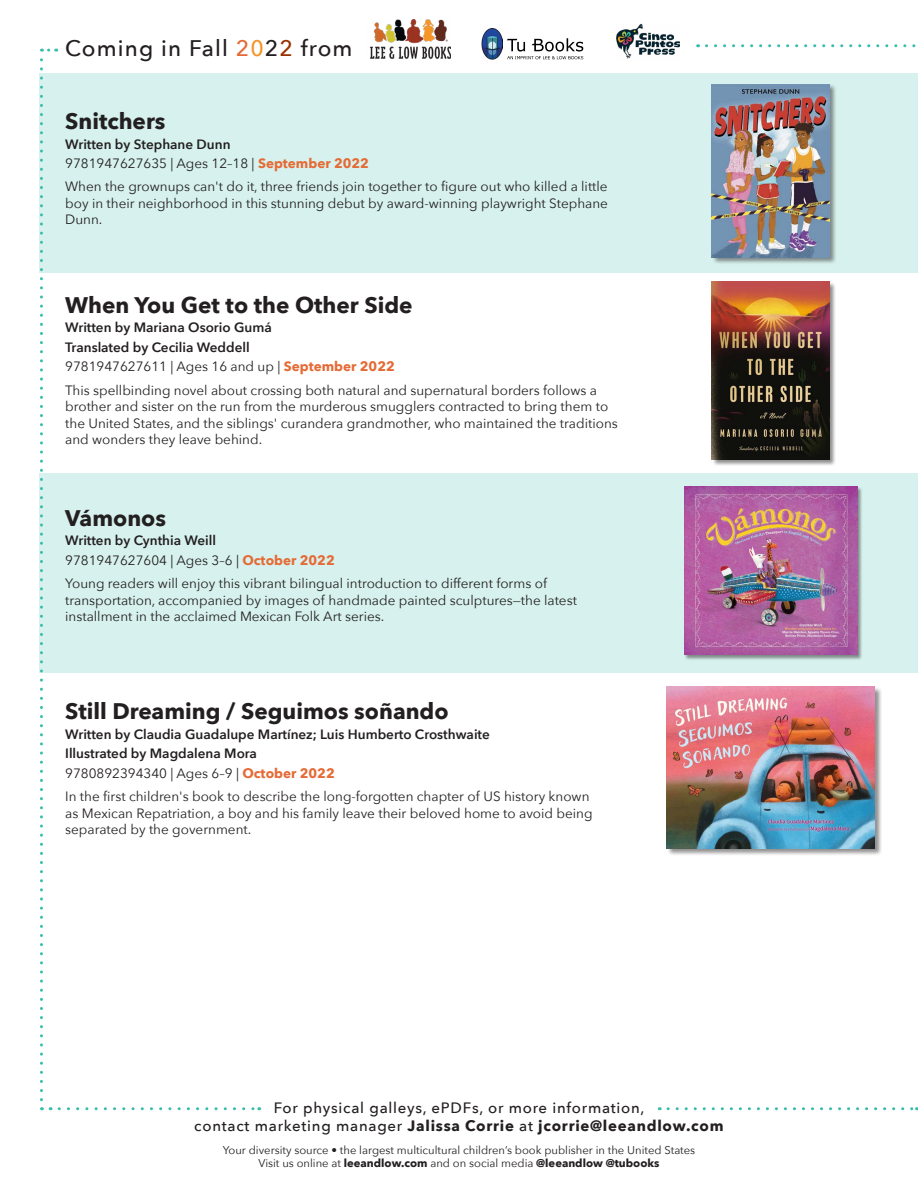
<style>
.page{position:relative;width:918px;height:1188px;background:#fff}
.page>*{position:absolute;margin:0;border:0;box-sizing:border-box;transform-origin:0 0}
.t1{font:700 22.5px "Avenir Next";color:#231f20}
.t2{font:500 22.5px "Avenir Next";letter-spacing:.05em;color:#231f20}
.t3{font:500 15px/18px "Avenir Next";letter-spacing:.05em;color:#231f20;text-align:center}
.t4{font:13.5px/16.5px "Avenir Next";color:#231f20}
.t5{font:600 13.5px/19.5px "Avenir Next";color:#231f20}
.t6{font:11.25px/13.5px "Avenir Next";color:#231f20;text-align:center}
.s1{color:#e56b36}
.s2{color:#f49529}
.s3{color:#930}
.s4{font-weight:600}
.s5{font-weight:700;color:#e56b36}
.s6{font-weight:400}
.s7{font-weight:700}
</style>
<div class="page">
<div style="left:40px;top:73px;width:878px;height:200px;background:#d7f2ee"></div>
<div style="left:40px;top:473px;width:878px;height:200px;background:#d7f2ee"></div>
<svg style="left:40px;top:49px;width:3px;height:1051px"></svg>
<svg style="left:49px;top:49px;width:8px;height:3px"></svg>
<div style="left:712px;top:84px;width:125px;height:181px;background:#231f20;opacity:.5"></div>
<img style="left:712px;top:84px;width:117px;height:173px">
<div style="left:684px;top:487px;width:179px;height:174px;background:#231f20;opacity:.5"></div>
<img style="left:684px;top:487px;width:173px;height:168px">
<div style="left:712px;top:282px;width:125px;height:184px;background:#231f20;opacity:.5"></div>
<img style="left:712px;top:282px;width:117px;height:177px">
<div style="left:667px;top:686px;width:215px;height:170px;background:#231f20;opacity:.5"></div>
<img style="left:667px;top:687px;width:207px;height:161px">
<svg style="left:59px;top:1107px;width:201px;height:3px"></svg>
<svg style="left:668px;top:1107px;width:250px;height:3px"></svg>
<img style="left:370px;top:19px;width:81px;height:40px">
<svg style="left:507px;top:38px;width:77px;height:21px"></svg>
<img style="left:482px;top:29px;width:20px;height:30px">
<img style="left:616px;top:23px;width:64px;height:36px">
<svg style="left:706px;top:44px;width:210px;height:3px"></svg>
<h1 class="t2" style="left:65px;top:29px;width:289px">Coming in Fall <span class="s1">2</span><span class="s2">0</span>2<span class="s3">2</span> from</h1>
<h1 class="t1" style="left:65px;top:102px;width:102px">Snitchers</h1>
<p class="t4" style="left:65px;top:134px;width:305px;line-height:19.5px"><span class="s4">Written by Stephane Dunn<br></span>9781947627635 | Ages 12–18 | <span class="s5">September 2022</span></p>
<p class="t4" style="left:65px;top:178px;width:544px;text-align:justify">When the grownups can't do it, three friends join together to figure out who killed a little boy in their neighborhood in this stunning debut by award-winning playwright Stephane Dunn.</p>
<h1 class="t1" style="left:65px;top:286px;width:349px">When You Get to the Other Side</h1>
<p class="t5" style="left:65px;top:318px;width:331px">Written by Mariana Osorio Gumá<br>Translated by Cecilia Weddell<br><span class="s6">9781947627611 | Ages 16 and up |</span> <span class="s5">September 2022</span></p>
<p class="t4" style="left:65px;top:381px;width:554px">This spellbinding novel about crossing both natural and supernatural borders follows a brother and sister on the run from the murderous smugglers contracted to bring them to the United States, and the siblings' curandera grandmother, who maintained the traditions and wonders they leave behind.</p>
<h1 class="t1" style="left:65px;top:499px;width:102px">Vámonos</h1>
<p class="t4" style="left:65px;top:530px;width:271px;line-height:19.5px"><span class="s4">Written by Cynthia Weill<br></span>9781947627604 | Ages 3–6 | <span class="s5">October 2022</span></p>
<p class="t4" style="left:65px;top:575px;width:513px">Young readers will enjoy this vibrant bilingual introduction to different forms of transportation, accompanied by images of handmade painted sculptures—the latest installment in the acclaimed Mexican Folk Art series.</p>
<h1 class="t1" style="left:65px;top:692px;width:385px">Still Dreaming / Seguimos soñando</h1>
<p class="t5" style="left:65px;top:724px;width:426px">Written by Claudia Guadalupe Martínez; Luis Humberto Crosthwaite<br>Illustrated by Magdalena Mora<br><span class="s6">9780892394340 | Ages 6–9 |</span> <span class="s5">October 2022</span></p>
<p class="t4" style="left:65px;top:788px;width:529px">In the first children's book to describe the long-forgotten chapter of US history known as Mexican Repatriation, a boy and his family leave their beloved home to avoid being separated by the government.</p>
<p class="t3" style="left:194px;top:1099px;width:531px">For physical galleys, ePDFs, or more information,<br>contact marketing manager <span class="s7">Jalissa Corrie</span> at <span class="s7">jcorrie@leeandlow.com</span></p>
<p class="t6" style="left:223px;top:1143px;width:474px">Your diversity source • the largest multicultural children’s book publisher in the United States<br>Visit us online at <span class="s7">leeandlow.com</span> and on social media <span class="s7">@leeandlow @tubooks</span></p>
</div>
